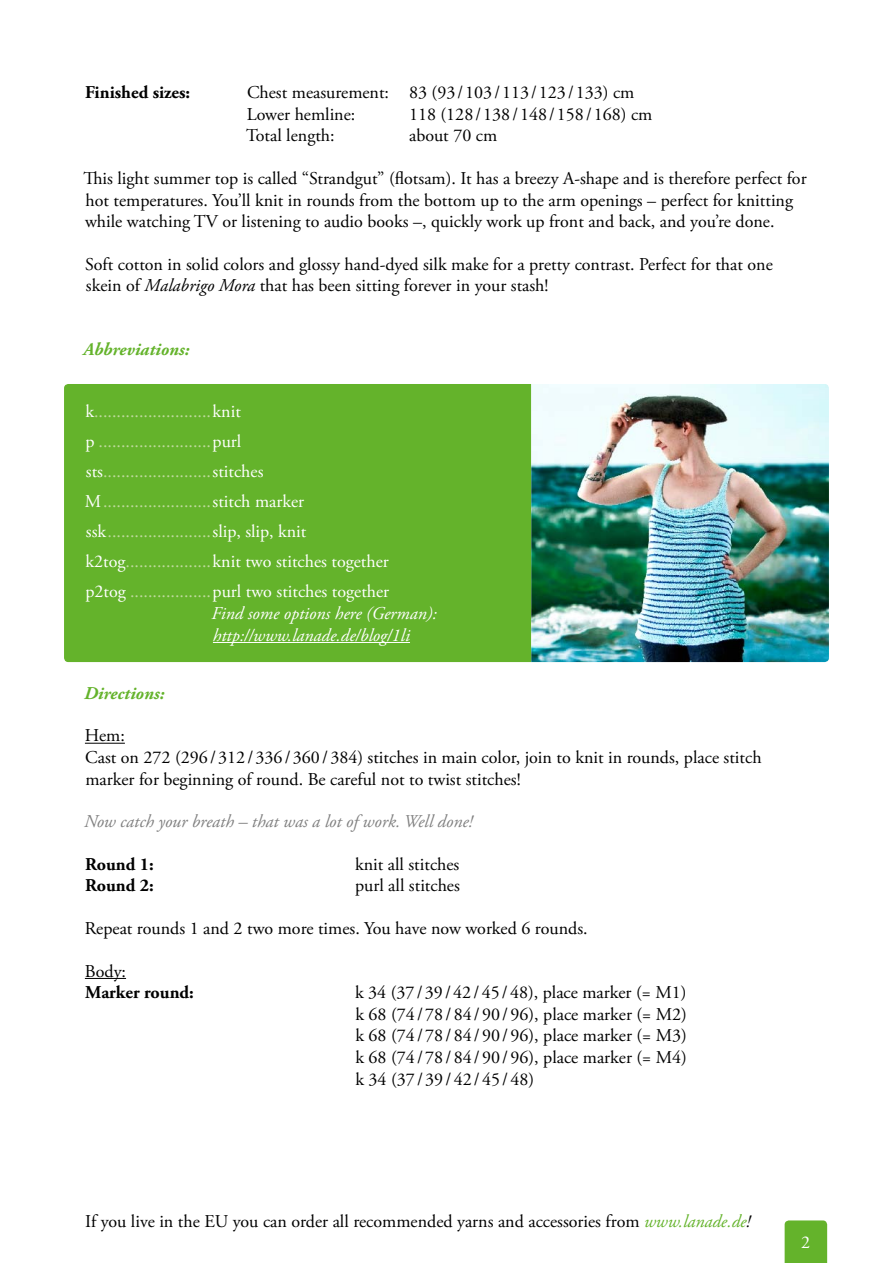
<style>
.page{position:relative;width:893px;height:1263px;background:#fff}
.page>*{position:absolute;margin:0;border:0;box-sizing:border-box;transform-origin:0 0}
.t1{font:18px/21.6px "Adobe Garamond Pro";color:#000}
.t2{font:18px/30px "Adobe Garamond Pro";color:#bdd99a}
.t3{font:italic 18px/21.6px "Adobe Garamond Pro";color:#fff}
.t4{font:italic 18px "Adobe Garamond Pro";color:#808080}
.t5{font:700 18px "Adobe Garamond Pro";color:#000}
.t6{font:italic 700 18px "Adobe Garamond Pro";color:#64b32b}
.t7{font:18px "Adobe Garamond Pro";color:#fff}
.s1{font-style:italic}
.s2{color:#fff}
.s3{font-style:italic;color:#64b32b}
</style>
<div class="page">
<div style="left:785px;top:1220px;width:42px;height:43px;background:#64b32b"></div>
<div style="left:64px;top:384px;width:467px;height:278px;background:#64b32b"></div>
<img style="left:531px;top:384px;width:298px;height:278px">
<hr style="left:85px;top:743px;width:40px;height:1px;background:#000">
<hr style="left:85px;top:978px;width:41px;height:1px;background:#000">
<hr style="left:213px;top:642px;width:197px;height:1px;background:#fff">
<p class="t5" style="left:85px;top:82px;width:107px">Finished sizes:</p>
<p class="t1" style="left:247px;top:82px;width:389px">Chest measurement: 83 (93/103/113/123/133) cm<br>Lower hemline:</p>
<p class="t1" style="left:409px;top:104px;width:245px">118 (128/138/148/158/168) cm</p>
<p class="t1" style="left:246px;top:125px;width:90px">Total length:</p>
<p class="t1" style="left:409px;top:125px;width:90px">about 70 cm</p>
<p class="t1" style="left:83px;top:168px;width:725px">This light summer top is called “Strandgut” (flotsam). It has a breezy A-shape and is therefore perfect for hot temperatures. You’ll knit in rounds from the bottom up to the arm openings – perfect for knitting while watching TV or listening to audio books –, quickly work up front and back, and you’re done.</p>
<p class="t1" style="left:85px;top:254px;width:689px">Soft cotton in solid colors and glossy hand-dyed silk make for a pretty contrast. Perfect for that one skein of <span class="s1">Malabrigo Mora</span> that has been sitting forever in your stash!</p>
<p class="t6" style="left:84px;top:339px;width:107px">Abbreviations:</p>
<p class="t2" style="left:85px;top:397px;width:306px"><span class="s2">k</span>..........................<span class="s2">knit<br>p</span> .........................<span class="s2">purl sts</span>........................<span class="s2">stitches M</span>........................<span class="s2">stitch marker ssk</span>.......................<span class="s2">slip, slip, knit k2tog</span>...................<span class="s2">knit two stitches together p2tog</span> ..................<span class="s2">purl two stitches together</span></p>
<p class="t3" style="left:211px;top:603px;width:227px">Find some options here (German): http://www.lanade.de/blog/1li</p>
<p class="t6" style="left:84px;top:682px;width:82px">Directions:</p>
<p class="t1" style="left:85px;top:725px;width:678px">Hem:<br>Cast on 272 (296/312 / 336 / 360/384) stitches in main color, join to knit in rounds, place stitch marker for beginning of round. Be careful not to twist stitches!</p>
<p class="t4" style="left:84px;top:811px;width:390px">Now catch your breath – that was a lot of work. Well done!</p>
<p class="t5" style="left:85px;top:854px;width:70px">Round 1:</p>
<p class="t1" style="left:355px;top:854px;width:106px">knit all stitches</p>
<p class="t5" style="left:85px;top:875px;width:70px">Round 2:</p>
<p class="t1" style="left:355px;top:875px;width:106px">purl all stitches</p>
<p class="t1" style="left:85px;top:918px;width:504px">Repeat rounds 1 and 2 two more times. You have now worked 6 rounds.</p>
<p class="t1" style="left:85px;top:961px;width:43px">Body:</p>
<p class="t5" style="left:85px;top:982px;width:110px">Marker round:</p>
<p class="t1" style="left:355px;top:982px;width:333px;text-align:justify">k 34 (37 /39/ 42/45/ 48), place marker (= M1) k 68 (74/ 78/84 /90/96), place marker (= M2) k 68 (74/ 78/84 /90/96), place marker (= M3) k 68 (74/ 78/84 /90/96), place marker (= M4) k 34 (37/39/42/45/48)</p>
<p class="t1" style="left:85px;top:1211px;width:667px">If you live in the EU you can order all recommended yarns and accessories from <span class="s3">www.lanade.de</span><span class="s1">!</span></p>
<p class="t7" style="left:801px;top:1232px;width:10px">2</p>
</div>
